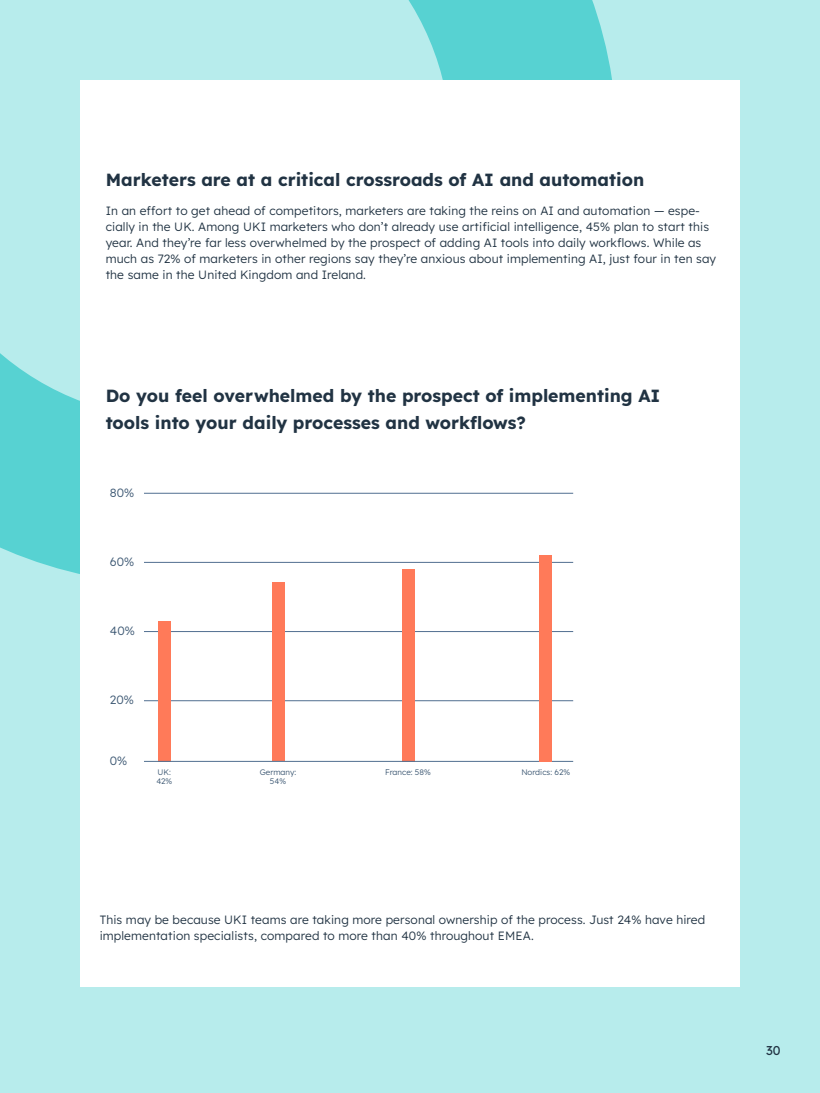
<style>
.page{position:relative;width:820px;height:1093px;background:#fff}
.page>*{position:absolute;margin:0;border:0;box-sizing:border-box;transform-origin:0 0}
.t1{font:700 17.6px/26.4px "Lexend Deca";color:#213343}
.t2{font:12.8px "Lexend Deca";color:#213343}
.t3{font:300 12px/16px "Lexend Deca";letter-spacing:.01em;color:#213343}
.t4{font:300 12px "Lexend Deca";color:#3e5974}
.t5{font:300 8px/9.2px "Lexend Deca";color:#3e5974}
</style>
<div class="page">
<div style="left:0;top:0;width:819px;height:1093px;background:#b7ecec"></div>
<svg style="left:0;top:0;width:612px;height:574px"></svg>
<div style="left:80px;top:80px;width:659px;height:906px;background:#fff"></div>
<hr style="left:144px;top:493px;width:429px;height:1px;background:#516f90">
<hr style="left:144px;top:562px;width:429px;height:1px;background:#516f90">
<hr style="left:144px;top:631px;width:429px;height:1px;background:#516f90">
<hr style="left:144px;top:700px;width:429px;height:1px;background:#516f90">
<div style="left:158px;top:621px;width:12px;height:140px;background:#ff7a59"></div>
<div style="left:272px;top:583px;width:13px;height:178px;background:#ff7a59"></div>
<div style="left:402px;top:569px;width:12px;height:192px;background:#ff7a59"></div>
<hr style="left:144px;top:761px;width:429px;height:1px;background:#516f90">
<div style="left:539px;top:555px;width:13px;height:206px;background:#ff7a59"></div>
<h1 class="t1" style="left:106px;top:165px;width:540px">Marketers are at a critical crossroads of AI and automation</h1>
<p class="t3" style="left:106px;top:202px;width:611px">In an effort to get ahead of competitors, marketers are taking the reins on AI and automation — espe&shy;cially in the UK. Among UKI marketers who don’t already use artificial intelligence, 45% plan to start this year. And they’re far less overwhelmed by the prospect of adding AI tools into daily workflows. While as much as 72% of marketers in other regions say they’re anxious about implementing AI, just four in ten say the same in the United Kingdom and Ireland.</p>
<h1 class="t1" style="left:106px;top:382px;width:556px">Do you feel overwhelmed by the prospect of implementing AI tools into your daily processes and workflows?</h1>
<p class="t4" style="left:110px;top:484px;width:26px">80%</p>
<p class="t4" style="left:110px;top:553px;width:26px">60%</p>
<p class="t4" style="left:110px;top:622px;width:26px">40%</p>
<p class="t4" style="left:110px;top:691px;width:26px">20%</p>
<p class="t4" style="left:110px;top:752px;width:19px">0%</p>
<p class="t5" style="left:156px;top:767px;width:17px">UK:<br>42%</p>
<p class="t5" style="left:260px;top:767px;width:38px;text-align:center">Germany:<br>54%</p>
<p class="t5" style="left:385px;top:767px;width:47px">France: 58%</p>
<p class="t5" style="left:521px;top:766px;width:50px">Nordics: 62%</p>
<p class="t3" style="left:100px;top:910px;width:607px">This may be because UKI teams are taking more personal ownership of the process. Just 24% have hired implementation specialists, compared to more than 40% throughout EMEA.</p>
<p class="t2" style="left:765px;top:1041px;width:16px">30</p>
</div>
